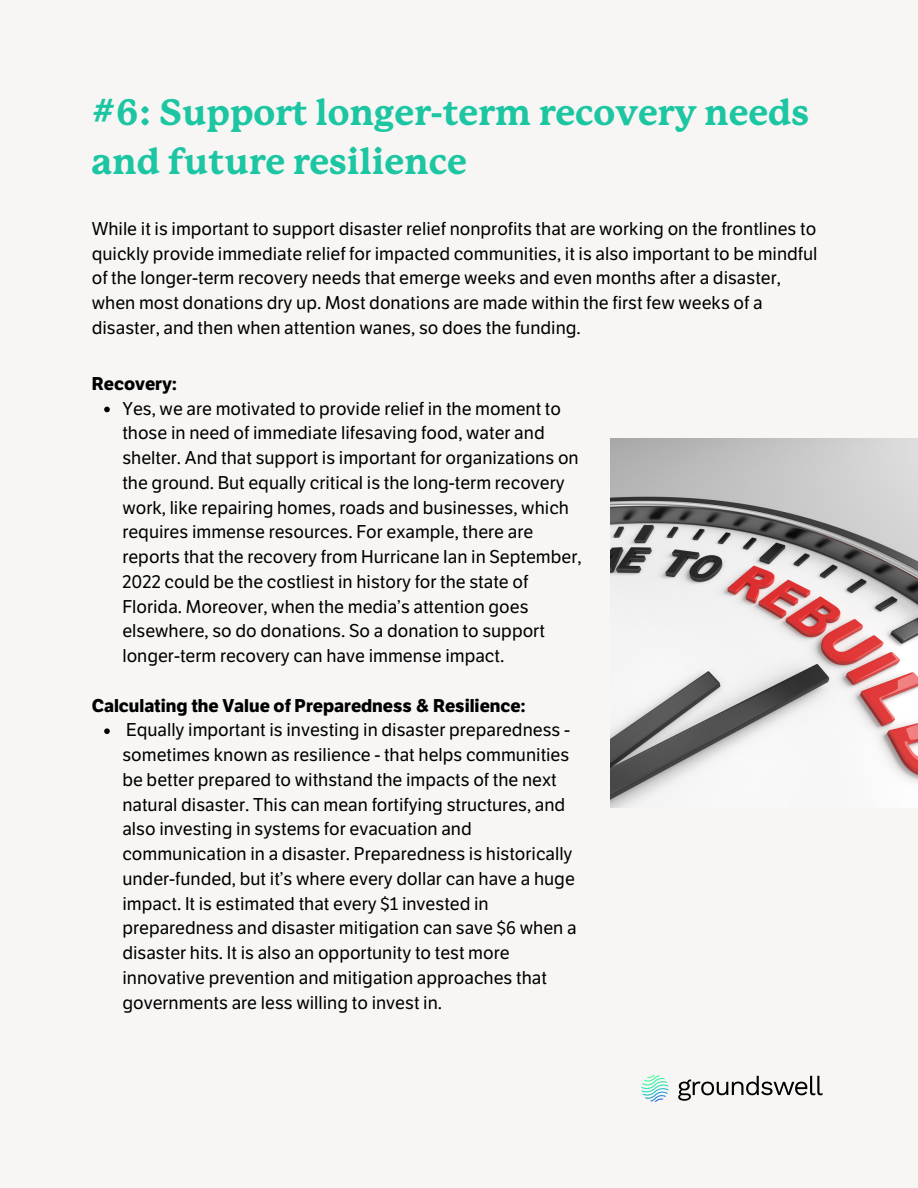
<style>
.page{position:relative;width:918px;height:1188px;background:#f7f6f4}
.page>*{position:absolute;margin:0;border:0;box-sizing:border-box;transform-origin:0 0}
.t1{font:800 36px/49.5px "P22 Mackinac Pro";color:#1dc6a2}
.t2{font:18px/24.8px "LFT Etica";color:#000}
.t3{font:700 18px "LFT Etica";color:#000}
</style>
<div class="page">
<svg style="left:641px;top:1075px;width:27px;height:27px"></svg>
<svg style="left:678px;top:1076px;width:145px;height:25px"></svg>
<img style="left:610px;top:439px;width:308px;height:369px">
<svg style="left:104px;top:407px;width:6px;height:5px"></svg>
<svg style="left:104px;top:728px;width:6px;height:6px"></svg>
<h1 class="t1" style="left:92px;top:89px;width:719px">#6: Support longer-term recovery needs and future resilience</h1>
<p class="t2" style="left:92px;top:216px;width:727px">While it is important to support disaster relief nonprofits that are working on the frontlines to quickly provide immediate relief for impacted communities, it is also important to be mindful of the longer-term recovery needs that emerge weeks and even months after a disaster, when most donations dry up. Most donations are made within the first few weeks of a disaster, and then when attention wanes, so does the funding.</p>
<p class="t3" style="left:92px;top:373px;width:87px">Recovery:</p>
<p class="t2" style="left:122px;top:396px;width:461px">Yes, we are motivated to provide relief in the moment to those in need of immediate lifesaving food, water and shelter. And that support is important for organizations on the ground. But equally critical is the long-term recovery work, like repairing homes, roads and businesses, which requires immense resources. For example, there are reports that the recovery from Hurricane Ian in September, 2022 could be the costliest in history for the state of Florida. Moreover, when the media’s attention goes elsewhere, so do donations. So a donation to support longer-term recovery can have immense impact.</p>
<p class="t3" style="left:92px;top:695px;width:435px">Calculating the Value of Preparedness &amp; Resilience:</p>
<p class="t2" style="left:122px;top:718px;width:456px">Equally important is investing in disaster preparedness - sometimes known as resilience - that helps communities be better prepared to withstand the impacts of the next natural disaster. This can mean fortifying structures, and also investing in systems for evacuation and communication in a disaster. Preparedness is historically under-funded, but it’s where every dollar can have a huge impact. It is estimated that every $1 invested in preparedness and disaster mitigation can save $6 when a disaster hits. It is also an opportunity to test more innovative prevention and mitigation approaches that governments are less willing to invest in.</p>
</div>
